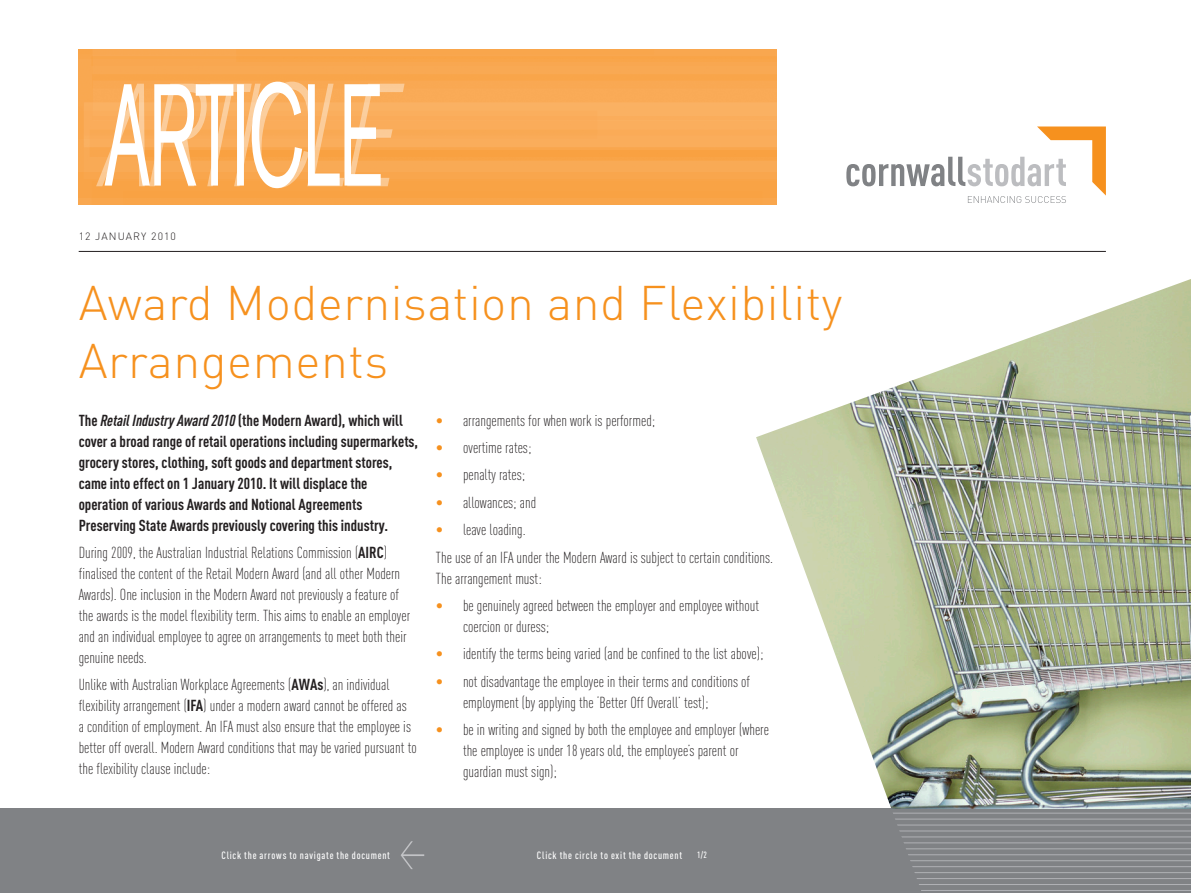
<style>
.page{position:relative;width:1191px;height:893px;background:#fff}
.page>*{position:absolute;margin:0;border:0;box-sizing:border-box;transform-origin:0 0}
._1_Main_Heading{font:300 48px/57.6px "DIN";letter-spacing:.01em;color:#f6911e}
._1__main_text{font:300 15.75px/21px "DIN Cond";color:#231f20}
._1__bullet{font:300 15.75px/21px "DIN Cond";color:#231f20}
._1__main_text-2{font:700 15.75px/21px "DIN Cond";color:#231f20}
.t1{font:500 10.5px "DIN Cond";letter-spacing:.07em;color:#fff}
._1__Date{font:300 10.5px "DIN";letter-spacing:.1em;color:#231f20}
.t2{font:500 9px "DIN Cond";color:#fff}
.s1{font-family:"DINOT";font-style:italic;font-stretch:condensed}
.s2{font-weight:700}
.s3{color:#f6911e}
</style>
<div class="page">
<div style="left:0;top:808px;width:1191px;height:85px;background:#808285"></div>
<hr style="left:79px;top:251px;width:1027px;height:1px;background:#231f20">
<img style="left:756px;top:279px;width:435px;height:530px">
<svg style="left:893px;top:812px;width:298px;height:50px"></svg>
<hr style="left:891px;top:813px;width:300px;height:1px;background:#b0b1b5">
<hr style="left:891px;top:819px;width:300px;height:1px;background:#b0b1b5">
<hr style="left:891px;top:825px;width:300px;height:1px;background:#b0b1b5">
<hr style="left:891px;top:830px;width:300px;height:1px;background:#b0b1b5">
<hr style="left:891px;top:836px;width:300px;height:1px;background:#b0b1b5">
<hr style="left:891px;top:842px;width:300px;height:1px;background:#b0b1b5">
<hr style="left:891px;top:848px;width:300px;height:1px;background:#b0b1b5">
<hr style="left:891px;top:854px;width:300px;height:1px;background:#b0b1b5">
<hr style="left:891px;top:860px;width:300px;height:1px;background:#b0b1b5">
<hr style="left:891px;top:866px;width:300px;height:1px;background:#b0b1b5">
<hr style="left:891px;top:872px;width:300px;height:1px;background:#b0b1b5">
<hr style="left:891px;top:878px;width:300px;height:1px;background:#b0b1b5">
<hr style="left:891px;top:884px;width:300px;height:1px;background:#b0b1b5">
<hr style="left:891px;top:890px;width:300px;height:1px;background:#b0b1b5">
<img style="left:79px;top:50px;width:697px;height:155px">
<svg style="left:846px;top:126px;width:260px;height:77px"></svg>
<svg style="left:96px;top:82px;width:309px;height:106px"></svg>
<svg style="left:401px;top:841px;width:23px;height:28px"></svg>
<p class="_1__Date" style="left:79px;top:230px;width:99px">12 JANUARY 2010</p>
<p class="_1_Main_Heading" style="left:79px;top:274px;width:765px">Award Modernisation and Flexibility<br>Arrangements</p>
<p class="_1__main_text-2" style="left:79px;top:409px;width:341px">The <span class="s1">Retail Industry Award 2010</span> (the Modern Award), which will cover a broad range of retail operations including supermarkets, grocery stores, clothing, soft goods and department stores, came into effect on 1 January 2010. It will displace the operation of various Awards and Notional Agreements Preserving State Awards previously covering this industry.</p>
<p class="_1__main_text" style="left:79px;top:542px;width:333px">During 2009, the Australian Industrial Relations Commission (<span class="s2">AIRC</span>) finalised the content of the Retail Modern Award (and all other Modern Awards). One inclusion in the Modern Award not previously a feature of the awards is the model flexibility term. This aims to enable an employer and an individual employee to agree on arrangements to meet both their genuine needs.</p>
<p class="_1__main_text" style="left:79px;top:674px;width:339px">Unlike with Australian Workplace Agreements (<span class="s2">AWAs</span>), an individual flexibility arrangement (<span class="s2">IFA</span>) under a modern award cannot be offered as<br>a condition of employment. An IFA must also ensure that the employee is better off overall. Modern Award conditions that may be varied pursuant to the flexibility clause include:</p>
<p class="_1__bullet" style="left:436px;top:410px;width:221px"><span class="s3">•</span> arrangements for when work is performed;</p>
<p class="_1__bullet" style="left:436px;top:437px;width:97px"><span class="s3">•</span> overtime rates;</p>
<p class="_1__bullet" style="left:436px;top:464px;width:91px"><span class="s3">•</span> penalty rates;</p>
<p class="_1__bullet" style="left:436px;top:492px;width:102px"><span class="s3">•</span> allowances; and</p>
<p class="_1__bullet" style="left:436px;top:519px;width:91px"><span class="s3">•</span> leave loading.</p>
<p class="_1__main_text" style="left:436px;top:546px;width:338px">The use of an IFA under the Modern Award is subject to certain conditions.<br>The arrangement must:</p>
<p class="_1__bullet" style="left:463px;top:595px;width:297px;text-indent:-27px"><span class="s3">•</span> be genuinely agreed between the employer and employee without coercion or duress;</p>
<p class="_1__bullet" style="left:436px;top:643px;width:329px"><span class="s3">•</span> identify the terms being varied (and be confined to the list above);</p>
<p class="_1__bullet" style="left:463px;top:671px;width:288px;text-indent:-27px"><span class="s3">•</span> not disadvantage the employee in their terms and conditions of employment (by applying the ‘Better Off Overall’ test);</p>
<p class="_1__bullet" style="left:463px;top:719px;width:307px;text-indent:-27px"><span class="s3">•</span> be in writing and signed by both the employee and employer (where the employee is under 18 years old, the employee’s parent or guardian must sign);</p>
<p class="t1" style="left:221px;top:849px;width:170px">Click the arrows to navigate the document</p>
<p class="t1" style="left:537px;top:849px;width:147px">Click the circle to exit the document</p>
<p class="t2" style="left:697px;top:849px;width:11px">1/2</p>
</div>
